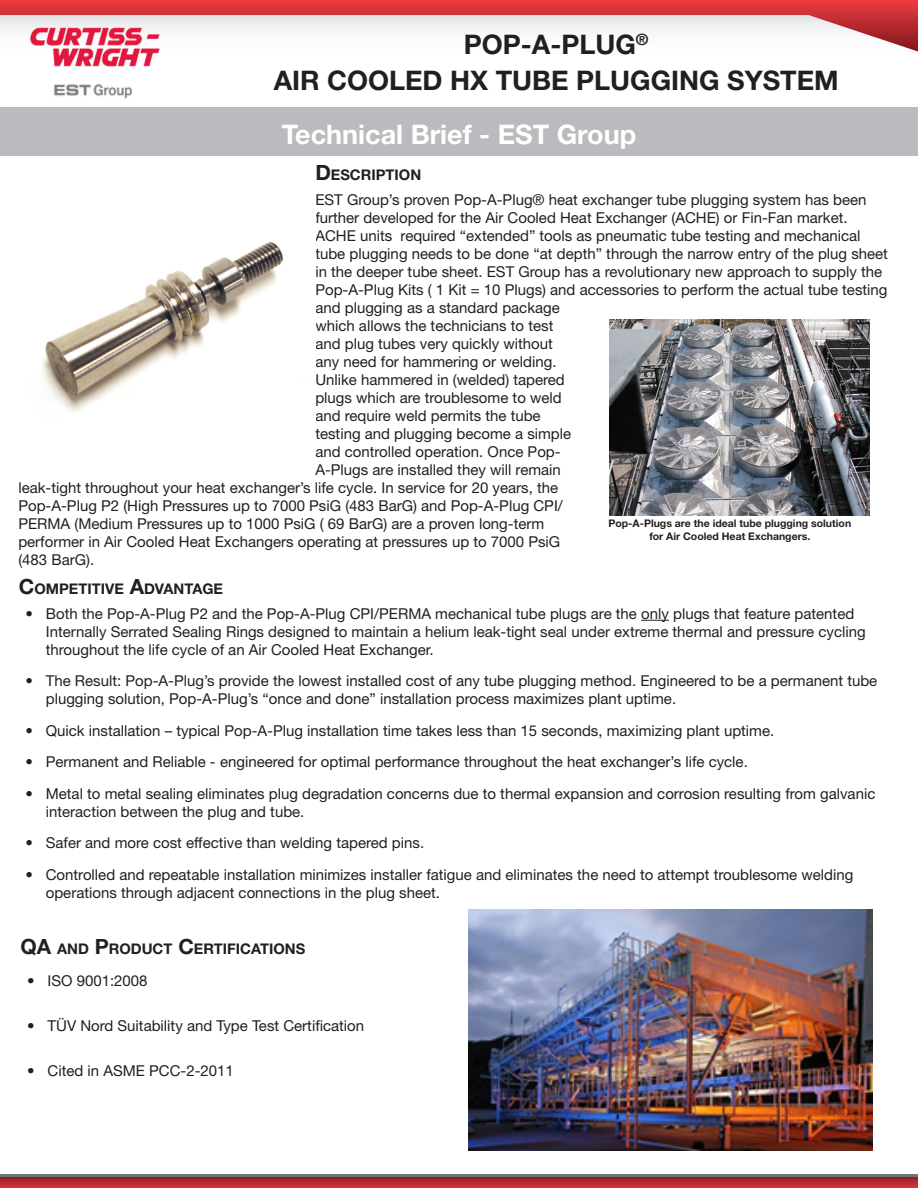
<style>
.page{position:relative;width:918px;height:1188px;background:#fff}
.page>*{position:absolute;margin:0;border:0;box-sizing:border-box;transform-origin:0 0}
.Product_Name{font:700 27px "Helvetica Neue LT Std";color:#231f20}
.Fact_Sheet{font:700 27px "Helvetica Neue LT Std";color:#fff}
.t1{font:15px/18px "Helvetica Neue LT Std";color:#231f20}
.Body_Heading{font:700 14.7px "Helvetica Neue LT Std";color:#231f20}
.ContactInfo{font:700 10.5px/12.6px "Helvetica Neue LT Std";color:#231f20;text-align:center}
.s1{font-size:21px}
</style>
<div class="page">
<svg style="left:0;top:0;width:918px;height:15px;background:#dd353c"></svg>
<svg style="left:0;top:15px;width:918px;height:37px"></svg>
<svg style="left:0;top:1174px;width:918px;height:14px;background:#a8383e"></svg>
<div style="left:0;top:107px;width:918px;height:48px;background:#babbbe"></div>
<svg style="left:641px;top:620px;width:28px;height:1px"></svg>
<img style="left:609px;top:320px;width:261px;height:195px">
<img style="left:469px;top:909px;width:404px;height:242px">
<img style="left:27px;top:27px;width:135px;height:72px">
<img style="left:42px;top:241px;width:241px;height:171px">
<p class="Product_Name" style="left:464px;top:28px;width:186px">POP-A-PLUG<sup>®</sup></p>
<p class="Product_Name" style="left:274px;top:64px;width:567px">AIR COOLED HX TUBE PLUGGING SYSTEM</p>
<p class="Fact_Sheet" style="left:282px;top:118px;width:356px">Technical Brief - EST Group</p>
<p class="Body_Heading" style="left:315px;top:166px;width:107px"><span class="s1">D</span>ESCRIPTION</p>
<p class="t1" style="left:315px;top:190px;width:553px">EST Group’s proven Pop-A-Plug® heat exchanger tube plugging system has been</p>
<p class="t1" style="left:315px;top:208px;width:534px">further developed for the Air Cooled Heat Exchanger (ACHE) or Fin-Fan market.</p>
<p class="t1" style="left:315px;top:226px;width:547px">ACHE units required “extended” tools as pneumatic tube testing and mechanical</p>
<p class="t1" style="left:315px;top:244px;width:574px">tube plugging needs to be done “at depth” through the narrow entry of the plug sheet</p>
<p class="t1" style="left:315px;top:262px;width:568px">in the deeper tube sheet. EST Group has a revolutionary new approach to supply the</p>
<p class="t1" style="left:315px;top:280px;width:574px">Pop-A-Plug Kits ( 1 Kit = 10 Plugs) and accessories to perform the actual tube testing</p>
<p class="t1" style="left:315px;top:298px;width:246px">and plugging as a standard package</p>
<p class="t1" style="left:315px;top:316px;width:240px">which allows the technicians to test</p>
<p class="t1" style="left:315px;top:334px;width:239px">and plug tubes very quickly without</p>
<p class="t1" style="left:315px;top:352px;width:243px">any need for hammering or welding.</p>
<p class="t1" style="left:315px;top:370px;width:251px">Unlike hammered in (welded) tapered</p>
<p class="t1" style="left:315px;top:388px;width:248px">plugs which are troublesome to weld</p>
<p class="t1" style="left:315px;top:406px;width:227px">and require weld permits the tube</p>
<p class="t1" style="left:315px;top:424px;width:257px">testing and plugging become a simple</p>
<p class="t1" style="left:315px;top:442px;width:247px">and controlled operation. Once Pop-</p>
<p class="t1" style="left:315px;top:460px;width:247px">A-Plugs are installed they will remain</p>
<p class="t1" style="left:18px;top:478px;width:541px">leak-tight throughout your heat exchanger’s life cycle. In service for 20 years, the</p>
<p class="t1" style="left:18px;top:496px;width:546px">Pop-A-Plug P2 (High Pressures up to 7000 PsiG (483 BarG) and Pop-A-Plug CPI/</p>
<p class="t1" style="left:18px;top:514px;width:527px">PERMA (Medium Pressures up to 1000 PsiG ( 69 BarG) are a proven long-term</p>
<p class="t1" style="left:18px;top:532px;width:544px">performer in Air Cooled Heat Exchangers operating at pressures up to 7000 PsiG</p>
<p class="t1" style="left:18px;top:550px;width:77px">(483 BarG).</p>
<p class="Body_Heading" style="left:19px;top:580px;width:206px"><span class="s1">C</span>OMPETITIVE <span class="s1">A</span>DVANTAGE</p>
<p class="t1" style="left:46px;top:604px;width:821px;text-indent:-20px">• Both the Pop-A-Plug P2 and the Pop-A-Plug CPI/PERMA mechanical tube plugs are the only plugs that feature patented<br>Internally Serrated Sealing Rings designed to maintain a helium leak-tight seal under extreme thermal and pressure cycling throughout the life cycle of an Air Cooled Heat Exchanger.</p>
<p class="t1" style="left:46px;top:672px;width:833px;text-indent:-20px">• The Result: Pop-A-Plug’s provide the lowest installed cost of any tube plugging method. Engineered to be a permanent tube plugging solution, Pop-A-Plug’s “once and done” installation process maximizes plant uptime.</p>
<p class="t1" style="left:26px;top:721px;width:750px">• Quick installation – typical Pop-A-Plug installation time takes less than 15 seconds, maximizing plant uptime.</p>
<p class="t1" style="left:26px;top:753px;width:724px">• Permanent and Reliable - engineered for optimal performance throughout the heat exchanger’s life cycle.</p>
<p class="t1" style="left:46px;top:784px;width:831px;text-indent:-20px">• Metal to metal sealing eliminates plug degradation concerns due to thermal expansion and corrosion resulting from galvanic interaction between the plug and tube.</p>
<p class="t1" style="left:26px;top:834px;width:400px">• Safer and more cost effective than welding tapered pins.</p>
<p class="t1" style="left:46px;top:865px;width:809px;text-indent:-20px">• Controlled and repeatable installation minimizes installer fatigue and eliminates the need to attempt troublesome welding operations through adjacent connections in the plug sheet.</p>
<p class="ContactInfo" style="left:608px;top:517px;width:244px">Pop-A-Plugs are the ideal tube plugging solution for Air Cooled Heat Exchangers.</p>
<p class="Body_Heading" style="left:21px;top:940px;width:286px"><span class="s1">QA</span> AND <span class="s1">P</span>RODUCT <span class="s1">C</span>ERTIFICATIONS</p>
<p class="t1" style="left:27px;top:971px;width:122px">• ISO 9001:2008</p>
<p class="t1" style="left:27px;top:1016px;width:338px">• TÜV Nord Suitability and Type Test Certification</p>
<p class="t1" style="left:27px;top:1061px;width:208px">• Cited in ASME PCC-2-2011</p>
</div>
